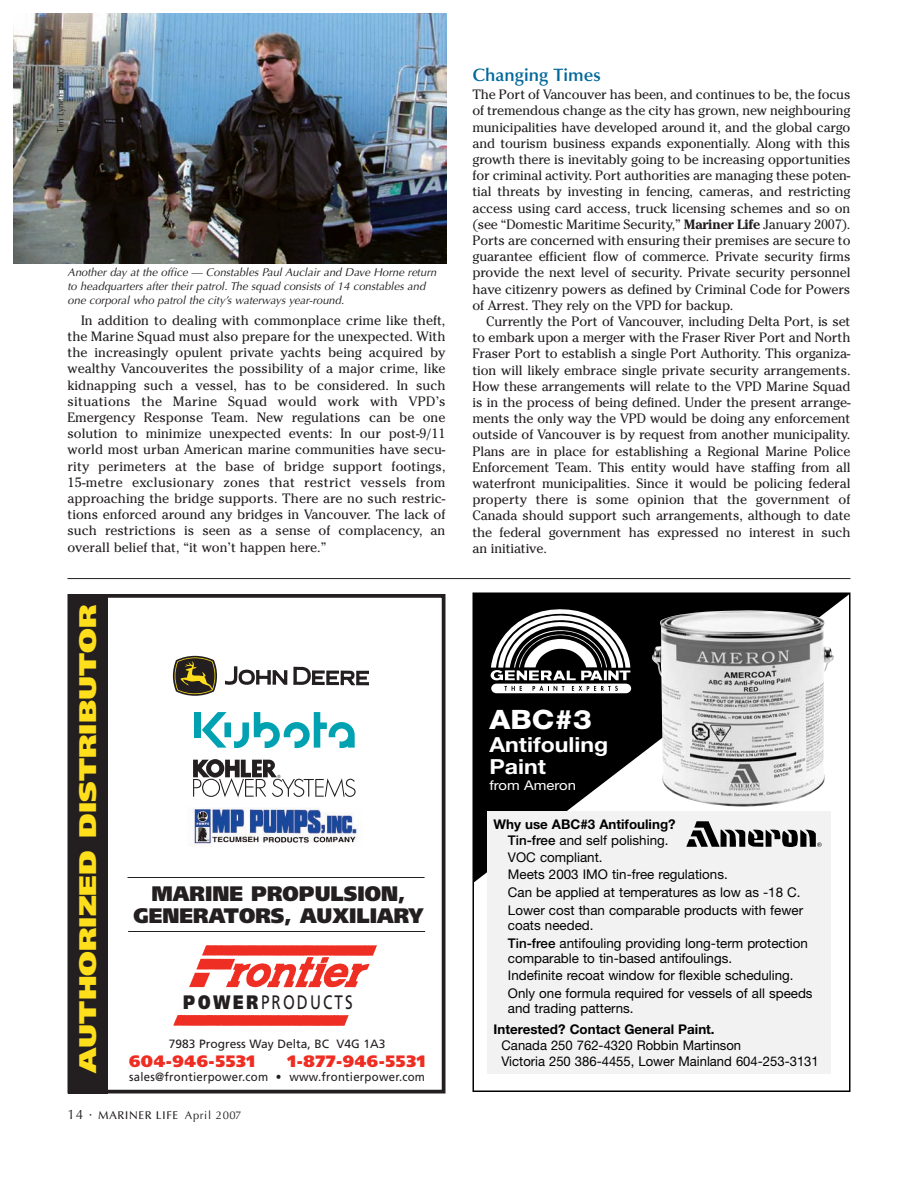
<style>
.page{position:relative;width:918px;height:1188px;background:#fff}
.page>*{position:absolute;margin:0;border:0;box-sizing:border-box;transform-origin:0 0}
.t1{font:26.7px "Helvetica Neue Heavy+FBTAOD";color:#fff;scale:1.11 1}
.t2{font:900 24px "Frutiger";color:#ffdf1b;scale:1.26 1}
.t3{font:900 21px/22.5px "Frutiger";color:#231f20;text-align:center;scale:.95 1}
.t4{font:20.85px/22.2px "Helvetica Neue Bold+MYARLI";color:#fff;scale:1.11 1}
.t5{font:19.5px "Frutiger";letter-spacing:.14em;color:#231f20;scale:.78 1}
.t6{font:600 18px "Optima";color:#00689c}
.t7{font:900 16.5px "Frutiger";letter-spacing:.035em;color:#ee2e22}
.t8{font:13.5px/16.2px "Cheltenham";letter-spacing:-.01em;color:#231f20;text-align:justify}
.t9{font:13.35px/17.5px "Helvetica Neue Roman+NYVHTU";color:#000}
.t10{font:13.35px "Helvetica Neue Bold+MYARLI";color:#000}
.t11{font:13.35px "Helvetica Neue Roman+NYVHTU";color:#fff;scale:1.11 1}
.t12{font:12px "Frutiger";letter-spacing:.02em;color:#231f20;scale:.95 1}
.t13{font:12px "Frutiger";color:#231f20}
.t14{font:italic 11.25px/13.8px "Optima";color:#231f20}
.t15{font:500 11.25px "Optima";letter-spacing:.05em;color:#231f20}
.t16{font:9px "Optima";color:#231f20}
.s1{font-weight:900}
.s2{font-weight:400;font-size:13.5px}
.s3{font-weight:400}
.s4{font-weight:700}
.s5{font-family:"Helvetica Neue Medium+ZDUPUG"}
</style>
<div class="page">
<svg style="left:475px;top:595px;width:372px;height:288px;fill:#000"></svg>
<img style="left:651px;top:610px;width:183px;height:197px">
<svg style="left:491px;top:606px;width:140px;height:87px"></svg>
<div style="left:488px;top:812px;width:343px;height:262px;background:#f2f2f2"></div>
<svg style="left:686px;top:821px;width:136px;height:26px"></svg>
<div style="left:472px;top:592px;width:378px;height:500px;border:2px solid #000"></div>
<hr style="left:67px;top:578px;width:783px;height:1px;background:#231f20">
<img style="left:14px;top:14px;width:432px;height:249px">
<div style="left:68px;top:597px;width:40px;height:497px;background:#231f20"></div>
<div style="left:68px;top:594px;width:378px;height:500px;border:4px solid #231f20"></div>
<svg style="left:173px;top:656px;width:44px;height:40px;background:#655d3b"></svg>
<img style="left:173px;top:945px;width:204px;height:81px">
<hr style="left:128px;top:877px;width:297px;height:1px;background:#231f20">
<hr style="left:128px;top:931px;width:297px;height:1px;background:#231f20">
<div style="left:193px;top:712px;width:8px;height:26px;border:1px solid #fff"></div>
<div style="left:194px;top:712px;width:6px;height:25px;background:#00a2b2"></div>
<svg style="left:200px;top:712px;width:155px;height:37px"></svg>
<img style="left:188px;top:808px;width:174px;height:36px">
<svg style="left:193px;top:759px;width:163px;height:38px"></svg>
<img style="left:225px;top:666px;width:144px;height:20px">
<p class="t16" style="left:57px;top:133px;width:66px;rotate:-90deg">Tim Lynch photo</p>
<p class="t14" style="left:68px;top:266px;width:373px">Another day at the office — Constables Paul Auclair and Dave Horne return to headquarters after their patrol.The squad consists of 14 constables and one corporal who patrol the city’s waterways year-round.</p>
<p class="t8" style="left:68px;top:313px;width:380px;text-indent:14px">In addition to dealing with commonplace crime like theft, the Marine Squad must also prepare for the unexpected. With the increasingly opulent private yachts being acquired by wealthy Vancouverites the possibility of a major crime, like kidnapping such a vessel, has to be considered. In such situations the Marine Squad would work with VPD’s Emergency Response Team. New regulations can be one solution to minimize unexpected events: In our post-9/11 world most urban American marine communities have secu&shy;rity perimeters at the base of bridge support footings, 15-metre exclusionary zones that restrict vessels from approaching the bridge supports. There are no such restric&shy;tions enforced around any bridges in Vancouver. The lack of such restrictions is seen as a sense of complacency, an overall belief that, “it won’t happen here.”</p>
<h2 class="t2" style="left:78px;top:1073px;width:373px;rotate:-90deg">AUTHORIZED DISTRIBUTOR</h2>
<h3 class="t3" style="left:133px;top:884px;width:307px">MARINE PROPULSION,<br>GENERATORS, AUXILIARY</h3>
<h3 class="t5" style="left:183px;top:994px;width:219px"><span class="s1">POWER</span>PRODUCTS</h3>
<p class="t13" style="left:169px;top:1039px;width:218px">7983 Progress Way Delta, BC V4G 1A3</p>
<p class="t7" style="left:129px;top:1055px;width:128px">604-946-5531</p>
<p class="t7" style="left:288px;top:1055px;width:139px">1-877-946-5531</p>
<p class="t12" style="left:129px;top:1072px;width:313px">sales@frontierpower.com • www.frontierpower.com</p>
<p class="t15" style="left:68px;top:1111px;width:175px"><span class="s2">14 ·</span> MARINER LIFE <span class="s3">April 2007</span></p>
<h3 class="t6" style="left:472px;top:67px;width:130px">Changing Times</h3>
<p class="t8" style="left:472px;top:88px;width:380px">The Port of Vancouver has been, and continues to be, the focus of tremendous change as the city has grown, new neighbouring municipalities have developed around it, and the global cargo and tourism business expands exponentially. Along with this growth there is inevitably going to be increasing opportunities for criminal activity. Port authorities are managing these poten&shy;tial threats by investing in fencing, cameras, and restricting access using card access, truck licensing schemes and so on (see “Domestic Maritime Security,” <span class="s4">Mariner Life</span> January 2007).<br>Ports are concerned with ensuring their premises are secure to guarantee efficient flow of commerce. Private security firms provide the next level of security. Private security personnel have citizenry powers as defined by Criminal Code for Powers of Arrest. They rely on the VPD for backup.</p>
<p class="t8" style="left:472px;top:315px;width:380px;text-indent:14px">Currently the Port of Vancouver, including Delta Port, is set to embark upon a merger with the Fraser River Port and North Fraser Port to establish a single Port Authority. This organiza&shy;tion will likely embrace single private security arrangements.<br>How these arrangements will relate to the VPD Marine Squad is in the process of being defined. Under the present arrange&shy;ments the only way the VPD would be doing any enforcement outside of Vancouver is by request from another municipality.<br>Plans are in place for establishing a Regional Marine Police Enforcement Team. This entity would have staffing from all waterfront municipalities. Since it would be policing federal property there is some opinion that the government of Canada should support such arrangements, although to date the federal government has expressed no interest in such an initiative.</p>
<h1 class="t1" style="left:489px;top:710px;width:94px">ABC#3</h1>
<h3 class="t4" style="left:489px;top:735px;width:109px">Antifouling<br>Paint</h3>
<p class="t11" style="left:489px;top:781px;width:79px">from Ameron</p>
<p class="t10" style="left:494px;top:819px;width:184px">Why use ABC#3 Antifouling?</p>
<p class="t9" style="left:508px;top:833px;width:297px"><span class="s5">Tin-free</span> and self polishing.<br>VOC compliant.<br>Meets 2003 IMO tin-free regulations.<br>Can be applied at temperatures as low as -18 C.<br>Lower cost than comparable products with fewer</p>
<p class="t9" style="left:508px;top:918px;width:302px">coats needed.<br><span class="s5">Tin-free</span> antifouling providing long-term protection</p>
<p class="t9" style="left:508px;top:950px;width:306px">comparable to tin-based antifoulings.<br>Indefinite recoat window for flexible scheduling.<br>Only one formula required for vessels of all speeds</p>
<p class="t9" style="left:508px;top:1001px;width:127px">and trading patterns.</p>
<p class="t10" style="left:494px;top:1024px;width:223px">Interested? Contact General Paint.</p>
<p class="t9" style="left:502px;top:1039px;width:319px;line-height:16px">Canada 250 762-4320 Robbin Martinson<br>Victoria 250 386-4455, Lower Mainland 604-253-3131</p>
</div>
